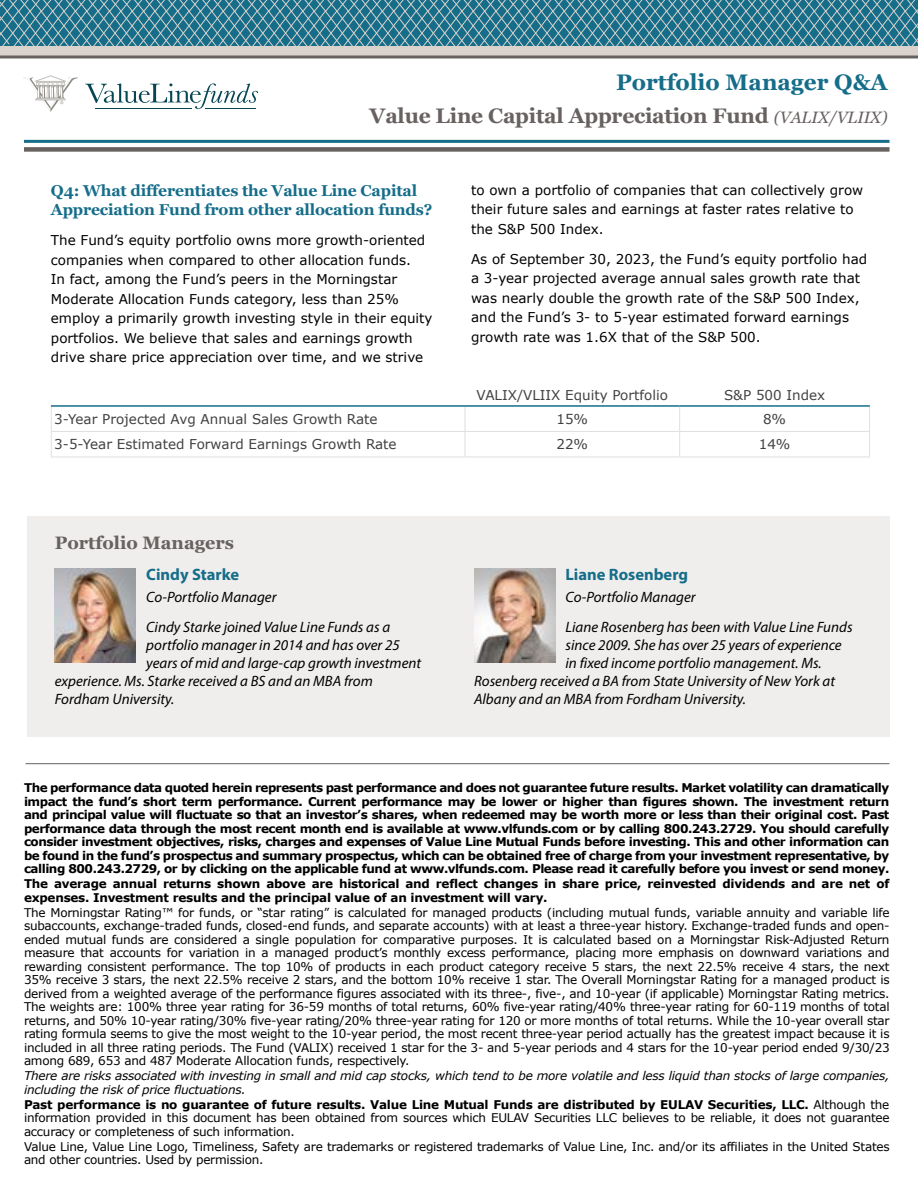
<style>
.page{position:relative;width:918px;height:1188px;background:#fff}
.page>*{position:absolute;margin:0;border:0;box-sizing:border-box;transform-origin:0 0}
.t1{font:700 22.5px "Georgia";color:#166d8a}
.t2{font:700 21px "Georgia";letter-spacing:-.01em;color:#676160}
.t3{font:700 18px "Georgia";color:#676160}
.t4{font:700 16.5px "Myriad Pro";color:#166d8a}
.t5{font:700 15.75px/18.8px "Georgia";letter-spacing:-.01em;color:#166d8a}
.t6{font:italic 15px/29.2px "Myriad Pro";color:#000}
.t7{font:13.5px/19.5px "Verdana";color:#000}
.t8{font:13.5px "Verdana";color:#414042}
.t9{font:13.5px "Verdana";color:#434243}
.t10{font:12px/13.5px "Verdana";letter-spacing:-.02em;color:#000;text-align:justify}
.t11{font:700 12px/13.5px "Verdana";letter-spacing:-.02em;color:#000;text-align:justify}
.t12{font:italic 12px/13.5px "Verdana";letter-spacing:-.02em;color:#000}
.s1{font-weight:400;font-style:italic;font-size:16.5px}
.s2{font-weight:700}
</style>
<div class="page">
<div style="left:24px;top:147px;width:866px;height:5px;background:#676160"></div>
<hr style="left:24px;top:140px;width:866px;height:3px;background:#166d8a">
<hr style="left:26px;top:763px;width:864px;height:1px;background:#676160">
<svg style="left:0;top:0;width:918px;height:46px"></svg>
<div style="left:0;top:46px;width:918px;height:10px;background:#dad3cb"></div>
<hr style="left:0;top:56px;width:918px;height:2px;background:#676160">
<svg style="left:23px;top:75px;width:55px;height:37px"></svg>
<svg style="left:85px;top:83px;width:173px;height:26px"></svg>
<hr style="left:95px;top:108px;width:97px;height:1px;background:#064652">
<hr style="left:205px;top:108px;width:50px;height:1px;background:#064652">
<div style="left:27px;top:516px;width:863px;height:221px;background:#efeeec"></div>
<img style="left:474px;top:568px;width:81px;height:95px">
<img style="left:55px;top:568px;width:81px;height:95px">
<hr style="left:51px;top:431px;width:414px;height:1px;background:#e1dfdf">
<svg style="left:51px;top:407px;width:1px;height:50px"></svg>
<hr style="left:465px;top:431px;width:215px;height:1px;background:#e1dfdf">
<svg style="left:465px;top:407px;width:1px;height:50px"></svg>
<hr style="left:680px;top:431px;width:190px;height:1px;background:#e1dfdf">
<svg style="left:679px;top:407px;width:1px;height:50px"></svg>
<svg style="left:869px;top:407px;width:1px;height:50px"></svg>
<hr style="left:51px;top:457px;width:414px;height:1px;background:#e1dfdf">
<hr style="left:465px;top:457px;width:215px;height:1px;background:#e1dfdf">
<hr style="left:680px;top:457px;width:190px;height:1px;background:#e1dfdf">
<hr style="left:51px;top:405px;width:414px;height:2px;background:#166d8a">
<hr style="left:465px;top:405px;width:215px;height:2px;background:#166d8a">
<hr style="left:680px;top:405px;width:190px;height:2px;background:#166d8a">
<h1 class="t1" style="left:616px;top:68px;width:273px">Portfolio Manager Q&amp;A</h1>
<h2 class="t2" style="left:370px;top:102px;width:520px">Value Line Capital Appreciation Fund <span class="s1">(VALIX/VLIIX)</span></h2>
<h3 class="t5" style="left:51px;top:182px;width:383px">Q4: What differentiates the Value Line Capital<br>Appreciation Fund from other allocation funds?</h3>
<p class="t7" style="left:51px;top:230px;width:383px">The Fund’s equity portfolio owns more growth-oriented companies when compared to other allocation funds.<br>In fact, among the Fund’s peers in the Morningstar Moderate Allocation Funds category, less than 25% employ a primarily growth investing style in their equity portfolios. We believe that sales and earnings growth drive share price appreciation over time, and we strive</p>
<p class="t7" style="left:471px;top:180px;width:394px">to own a portfolio of companies that can collectively grow their future sales and earnings at faster rates relative to the S&amp;P 500 Index.</p>
<p class="t7" style="left:471px;top:249px;width:398px">As of September 30, 2023, the Fund’s equity portfolio had a 3-year projected average annual sales growth rate that was nearly double the growth rate of the S&amp;P 500 Index, and the Fund’s 3- to 5-year estimated forward earnings growth rate was 1.6X that of the S&amp;P 500.</p>
<p class="t9" style="left:477px;top:386px;width:193px">VALIX/VLIIX Equity Portfolio</p>
<p class="t9" style="left:724px;top:386px;width:103px">S&amp;P 500 Index</p>
<p class="t8" style="left:54px;top:410px;width:325px">3-Year Projected Avg Annual Sales Growth Rate</p>
<p class="t8" style="left:556px;top:410px;width:33px">15%</p>
<p class="t8" style="left:763px;top:410px;width:25px">8%</p>
<p class="t8" style="left:54px;top:435px;width:344px">3-5-Year Estimated Forward Earnings Growth Rate</p>
<p class="t8" style="left:556px;top:435px;width:33px">22%</p>
<p class="t8" style="left:759px;top:435px;width:33px">14%</p>
<h3 class="t3" style="left:55px;top:532px;width:181px">Portfolio Managers</h3>
<h3 class="t4" style="left:146px;top:564px;width:94px">Cindy Starke</h3>
<p class="t6" style="left:146px;top:582px;width:245px">Co-Portfolio Manager<br>Cindy Starke joined Value Line Funds as a</p>
<p class="t6" style="left:146px;top:630px;width:255px">portfolio manager in 2014 and has over 25</p>
<p class="t6" style="left:146px;top:648px;width:276px">years of mid and large-cap growth investment</p>
<p class="t6" style="left:55px;top:666px;width:320px">experience. Ms. Starke received a BS and an MBA from</p>
<p class="t6" style="left:55px;top:684px;width:121px">Fordham University.</p>
<h3 class="t4" style="left:566px;top:564px;width:124px">Liane Rosenberg</h3>
<p class="t6" style="left:566px;top:582px;width:289px">Co-Portfolio Manager<br>Liane Rosenberg has been with Value Line Funds</p>
<p class="t6" style="left:566px;top:630px;width:278px">since 2009. She has over 25 years of experience</p>
<p class="t6" style="left:566px;top:648px;width:258px">in fixed income portfolio management. Ms.</p>
<p class="t6" style="left:474px;top:666px;width:363px">Rosenberg received a BA from State University of New York at</p>
<p class="t6" style="left:474px;top:684px;width:274px">Albany and an MBA from Fordham University.</p>
<p class="t11" style="left:24px;top:781px;width:867px">The performance data quoted herein represents past performance and does not guarantee future results. Market volatility can dramatically impact the fund’s short term performance. Current performance may be lower or higher than figures shown. The investment return and principal value will fluctuate so that an investor’s shares, when redeemed may be worth more or less than their original cost. Past performance data through the most recent month end is available at www.vlfunds.com or by calling 800.243.2729. You should carefully consider investment objectives, risks, charges and expenses of Value Line Mutual Funds before investing. This and other information can be found in the fund’s prospectus and summary prospectus, which can be obtained free of charge from your investment representative, by calling 800.243.2729, or by clicking on the applicable fund at www.vlfunds.com. Please read it carefully before you invest or send money.</p>
<p class="t11" style="left:24px;top:877px;width:867px">The average annual returns shown above are historical and reflect changes in share price, reinvested dividends and are net of expenses. Investment results and the principal value of an investment will vary.</p>
<p class="t10" style="left:24px;top:905px;width:867px">The Morningstar Rating™ for funds, or “star rating” is calculated for managed products (including mutual funds, variable annuity and variable life subaccounts, exchange-traded funds, closed-end funds, and separate accounts) with at least a three-year history. Exchange-traded funds and open&shy;ended mutual funds are considered a single population for comparative purposes. It is calculated based on a Morningstar Risk-Adjusted Return measure that accounts for variation in a managed product’s monthly excess performance, placing more emphasis on downward variations and rewarding consistent performance. The top 10% of products in each product category receive 5 stars, the next 22.5% receive 4 stars, the next 35% receive 3 stars, the next 22.5% receive 2 stars, and the bottom 10% receive 1 star. The Overall Morningstar Rating for a managed product is derived from a weighted average of the performance figures associated with its three-, five-, and 10-year (if applicable) Morningstar Rating metrics.<br>The weights are: 100% three year rating for 36-59 months of total returns, 60% five-year rating/40% three-year rating for 60-119 months of total returns, and 50% 10-year rating/30% five-year rating/20% three-year rating for 120 or more months of total returns. While the 10-year overall star rating formula seems to give the most weight to the 10-year period, the most recent three-year period actually has the greatest impact because it is included in all three rating periods. The Fund (VALIX) received 1 star for the 3- and 5-year periods and 4 stars for the 10-year period ended 9/30/23 among 689, 653 and 487 Moderate Allocation funds, respectively.</p>
<p class="t12" style="left:24px;top:1069px;width:867px">There are risks associated with investing in small and mid cap stocks, which tend to be more volatile and less liquid than stocks of large companies, including the risk of price fluctuations.</p>
<p class="t10" style="left:24px;top:1097px;width:867px"><span class="s2">Past performance is no guarantee of future results. Value Line Mutual Funds are distributed by EULAV Securities, LLC.</span> Although the information provided in this document has been obtained from sources which EULAV Securities LLC believes to be reliable, it does not guarantee accuracy or completeness of such information.</p>
<p class="t10" style="left:24px;top:1139px;width:867px">Value Line, Value Line Logo, Timeliness, Safety are trademarks or registered trademarks of Value Line, Inc. and/or its affiliates in the United States and other countries. Used by permission.</p>
</div>
